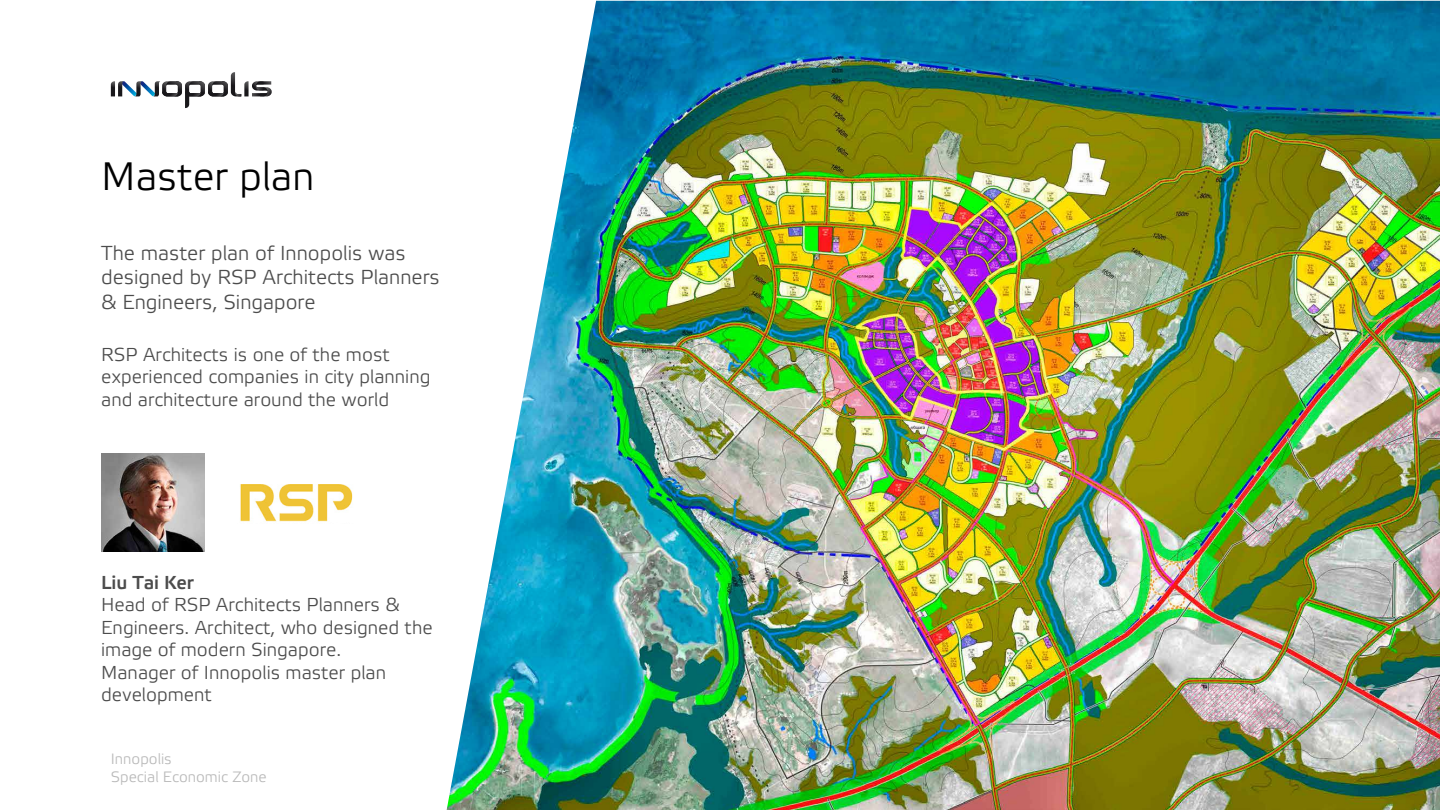
<style>
.page{position:relative;width:1440px;height:810px;background:#fff}
.page>*{position:absolute;margin:0;border:0;box-sizing:border-box;transform-origin:0 0}
.t1{font:39.67px "Elektra Light Pro";color:#000}
.t2{font:20.25px/24.3px "Elektra Light Pro";color:#4c4c4c}
.t3{font:18.75px/22.5px "Elektra Light Pro";color:#4c4c4c}
.t4{font:700 18.75px "Elektra Light Pro";color:#4c4c4c}
.t5{font:15px/18px "Elektra Light Pro";color:#b9b9b9}
</style>
<div class="page">
<svg style="left:111px;top:72px;width:161px;height:36px"></svg>
<img style="left:447px;top:1px;width:993px;height:809px">
<img style="left:240px;top:484px;width:113px;height:38px">
<img style="left:101px;top:454px;width:104px;height:97px">
<h1 class="t1" style="left:101px;top:155px;width:215px">Master plan</h1>
<p class="t2" style="left:101px;top:242px;width:340px">The master plan of Innopolis was designed by RSP Architects Planners &amp; Engineers, Singapore</p>
<p class="t3" style="left:101px;top:344px;width:331px">RSP Architects is one of the most experienced companies in city planning and architecture around the world</p>
<p class="t4" style="left:101px;top:572px;width:94px">Liu Tai Ker</p>
<p class="t3" style="left:101px;top:594px;width:333px">Head of RSP Architects Planners &amp;<br>Engineers. Architect, who designed the image of modern Singapore.<br>Manager of Innopolis master plan development</p>
<p class="t5" style="left:111px;top:750px;width:157px">Innopolis<br>Special Economic Zone</p>
</div>
